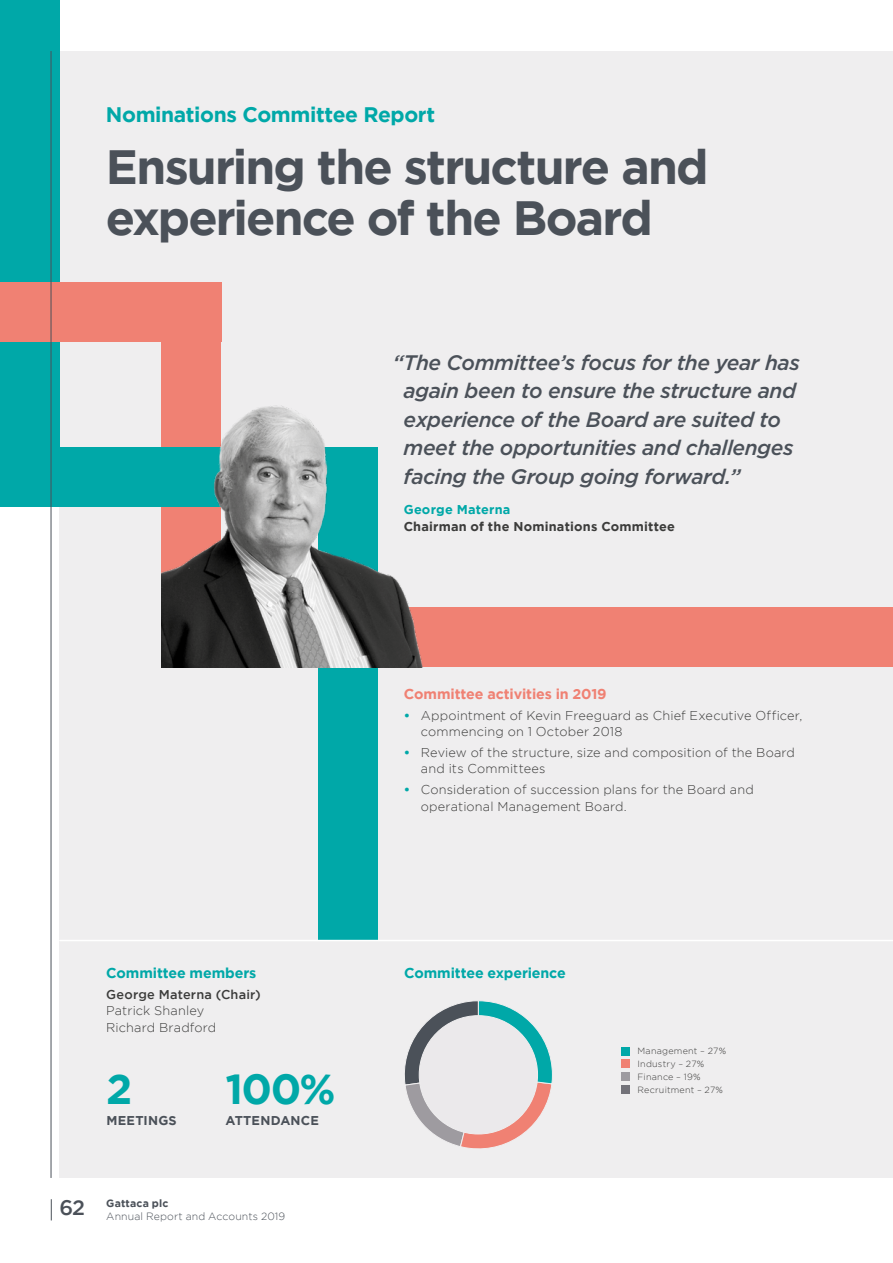
<style>
.page{position:relative;width:893px;height:1263px;background:#fff}
.page>*{position:absolute;margin:0;border:0;box-sizing:border-box;transform-origin:0 0}
.t1{font:700 48px/51px "Gotham";letter-spacing:-.04em;color:#4b5159}
.t2{font:700 42px "Gotham";color:#00a8a8}
.t3{font:italic 500 21px/28.5px "Gotham";letter-spacing:-.02em;color:#4b5159}
.t4{font:700 21px "Gotham";letter-spacing:-.02em;color:#00a8a8}
.t5{font:700 14.25px "Gotham";letter-spacing:-.01em;color:#00a8a8}
.t6{font:700 14.25px "Gotham";letter-spacing:-.01em;color:#f08173}
.t7{font:300 12.75px/16.5px "Gotham";letter-spacing:.01em;color:#3c3c3b}
.t8{font:700 12.75px "Gotham";letter-spacing:.015em;color:#3c3c3b}
.t9{font:500 12.75px "Gotham";letter-spacing:.015em;color:#3c3c3b}
.t10{font:700 12.75px "Gotham";letter-spacing:.015em;color:#4b5159}
.t11{font:700 12.75px "Gotham";letter-spacing:.015em;color:#00a8a8}
.t12{font:300 10.5px/12.8px "Gotham";letter-spacing:.015em;color:#4b5159}
.t13{font:300 9px/12.8px "Gotham";letter-spacing:.025em;color:#3c3c3b}
.s1{font-weight:500;font-size:21px}
.s2{font-weight:700}
.s3{font-weight:700;color:#00a8a8}
</style>
<div class="page">
<div style="left:60px;top:51px;width:833px;height:1127px;background:#efeeef"></div>
<div style="left:0;top:0;width:60px;height:503px;background:#00a8a8"></div>
<div style="left:162px;top:286px;width:59px;height:377px;background:#f08173"></div>
<div style="left:0;top:282px;width:221px;height:59px;background:#f08173"></div>
<div style="left:0;top:447px;width:372px;height:60px;background:#00a8a8"></div>
<div style="left:318px;top:447px;width:59px;height:493px;background:#00a8a8"></div>
<div style="left:162px;top:608px;width:731px;height:59px;background:#f08173"></div>
<hr style="left:60px;top:940px;width:833px;height:1px;background:#fff">
<img style="left:162px;top:405px;width:265px;height:262px">
<div style="left:621px;top:1047px;width:8px;height:8px;background:#00a8a8"></div>
<div style="left:621px;top:1059px;width:8px;height:9px;background:#f08173"></div>
<div style="left:621px;top:1072px;width:8px;height:9px;background:#9e9ba0"></div>
<div style="left:621px;top:1085px;width:8px;height:8px;background:#737279"></div>
<svg style="left:404px;top:1000px;width:149px;height:149px"></svg>
<div style="left:419px;top:1016px;width:118px;height:118px;background:#ebe9eb;border-radius:50%"></div>
<svg style="left:51px;top:1199px;width:1px;height:21px"></svg>
<hr style="left:51px;top:51px;width:1px;height:1127px;background:#4b5159">
<h3 class="t4" style="left:106px;top:102px;width:331px">Nominations Committee Report</h3>
<h1 class="t1" style="left:106px;top:140px;width:604px">Ensuring the structure and experience of the Board</h1>
<h3 class="t3" style="left:404px;top:348px;width:398px;text-indent:-11px">“The Committee’s focus for the year has again been to ensure the structure and experience of the Board are suited to meet the opportunities and challenges facing the Group going forward.”</h3>
<p class="t11" style="left:404px;top:502px;width:108px">George Materna</p>
<p class="t8" style="left:404px;top:519px;width:273px">Chairman of the Nominations Committee</p>
<p class="t5" style="left:106px;top:965px;width:152px">Committee members</p>
<p class="t9" style="left:106px;top:987px;width:156px">George Materna (Chair)</p>
<p class="t7" style="left:106px;top:1002px;width:111px">Patrick Shanley<br>Richard Bradford</p>
<h2 class="t2" style="left:106px;top:1065px;width:28px">2</h2>
<p class="t10" style="left:106px;top:1113px;width:72px">MEETINGS</p>
<h2 class="t2" style="left:225px;top:1065px;width:112px">100%</h2>
<p class="t10" style="left:225px;top:1113px;width:95px">ATTENDANCE</p>
<p class="t12" style="left:106px;top:1197px;width:181px;text-indent:-47px"><span class="s1">62</span> <span class="s2">Gattaca plc<br></span>Annual Report and Accounts 2019</p>
<p class="t6" style="left:404px;top:685px;width:204px">Committee activities in 2019</p>
<p class="t7" style="left:421px;top:707px;width:383px;text-indent:-17px"><span class="s3">•</span> Appointment of Kevin Freeguard as Chief Executive Officer, commencing on 1 October 2018</p>
<p class="t7" style="left:421px;top:744px;width:375px;text-indent:-17px"><span class="s3">•</span> Review of the structure, size and composition of the Board and its Committees</p>
<p class="t7" style="left:421px;top:781px;width:334px;text-indent:-17px"><span class="s3">•</span> Consideration of succession plans for the Board and operational Management Board.</p>
<p class="t5" style="left:404px;top:965px;width:163px">Committee experience</p>
<p class="t13" style="left:637px;top:1045px;width:90px">Management – 27%</p>
<p class="t13" style="left:637px;top:1070px;width:87px">Finance – 19%<br>Recruitment – 27%</p>
<p class="t13" style="left:637px;top:1057px;width:68px">Industry – 27%</p>
</div>
